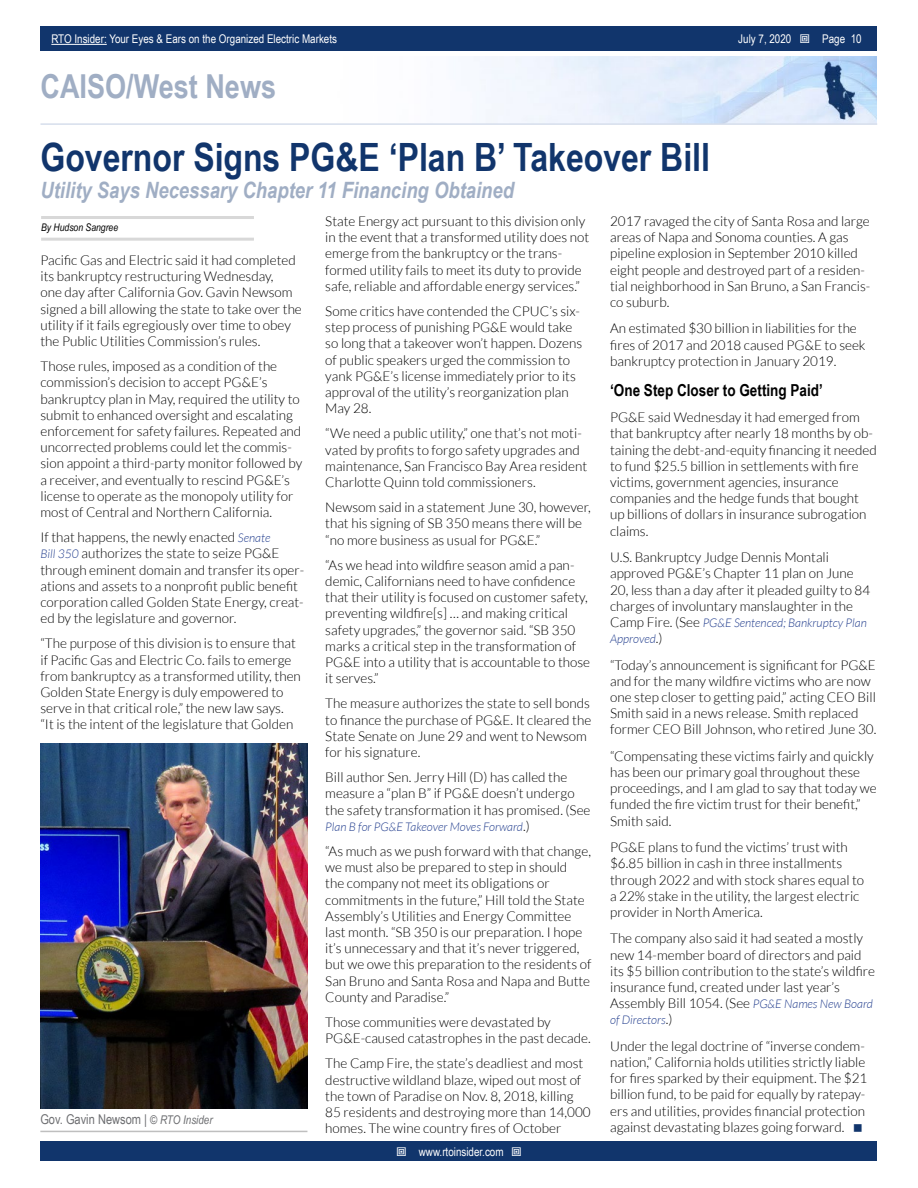
<style>
.page{position:relative;width:918px;height:1188px;background:#fff}
.page>*{position:absolute;margin:0;border:0;box-sizing:border-box;transform-origin:0 0}
.t1{font:700 39px "Arial Narrow";color:#11356c}
.t2{font:700 33px "Arial Narrow";color:#a0aec4}
.t3{font:italic 700 22.5px "Arial Narrow";color:#a0aec4}
.t4{font:700 16.5px "Arial Narrow";color:#000}
.t5{font:300 13.5px/16.2px "Lato";color:#000}
.t6{font:13.5px "Arial Narrow";color:#6d6e71}
.t7{font:italic 300 12px/16.2px "Lato";color:#25408f}
.t8{font:12px "Arial Narrow";color:#fff}
.t9{font:italic 10.5px "Arial Narrow";color:#000}
.s1{font-style:normal;font-size:13.5px;color:#000}
.s2{font-style:italic;font-size:12px;color:#25408f}
.s3{font-style:italic;font-size:12px}
</style>
<div class="page">
<div style="left:41px;top:1142px;width:836px;height:19px;background:#11356c"></div>
<div style="left:41px;top:27px;width:836px;height:24px;background:#11356c"></div>
<hr style="left:51px;top:44px;width:56px;height:1px;background:#fff">
<img style="left:474px;top:56px;width:403px;height:67px">
<hr style="left:40px;top:123px;width:837px;height:2px;background:#d6deec">
<hr style="left:41px;top:216px;width:213px;height:3px;background:#d8d8d8">
<hr style="left:41px;top:238px;width:213px;height:3px;background:#d8d8d8">
<hr style="left:40px;top:1131px;width:267px;height:1px;background:#bfbfbf">
<img style="left:41px;top:743px;width:266px;height:366px">
<p class="t8" style="left:51px;top:30px;width:287px">RTO Insider: Your Eyes &amp; Ears on the Organized Electric Markets</p>
<p class="t8" style="left:738px;top:30px;width:55px">July 7, 2020</p>
<p class="t8" style="left:822px;top:30px;width:41px">Page 10</p>
<h2 class="t2" style="left:40px;top:61px;width:237px">CAISO/West News</h2>
<h1 class="t1" style="left:40px;top:128px;width:671px">Governor Signs PG&amp;E ‘Plan B’ Takeover Bill</h1>
<h3 class="t3" style="left:40px;top:173px;width:475px">Utility Says Necessary Chapter 11 Financing Obtained</h3>
<p class="t9" style="left:41px;top:220px;width:79px">By Hudson Sangree</p>
<p class="t5" style="left:325px;top:213px;width:266px">State Energy act pursuant to this division only in the event that a transformed utility does not emerge from the bankruptcy or the trans&shy;formed utility fails to meet its duty to provide safe, reliable and affordable energy services.”</p>
<p class="t5" style="left:325px;top:303px;width:258px">Some critics have contended the CPUC’s six&shy;step process of punishing PG&amp;E would take so long that a takeover won’t happen. Dozens of public speakers urged the commission to yank PG&amp;E’s license immediately prior to its approval of the utility’s reorganization plan May 28.</p>
<p class="t5" style="left:325px;top:425px;width:263px">“We need a public utility,” one that’s not moti&shy;vated by profits to forgo safety upgrades and maintenance, San Francisco Bay Area resident Charlotte Quinn told commissioners.</p>
<p class="t5" style="left:325px;top:499px;width:267px">Newsom said in a statement June 30, however, that his signing of SB 350 means there will be “no more business as usual for PG&amp;E.”</p>
<p class="t5" style="left:325px;top:557px;width:266px">“As we head into wildfire season amid a pan&shy;demic, Californians need to have confidence that their utility is focused on customer safety, preventing wildfire[s] … and making critical safety upgrades,” the governor said. “SB 350 marks a critical step in the transformation of PG&amp;E into a utility that is accountable to those it serves.”</p>
<p class="t5" style="left:325px;top:695px;width:267px">The measure authorizes the state to sell bonds to finance the purchase of PG&amp;E. It cleared the State Senate on June 29 and went to Newsom for his signature.</p>
<p class="t5" style="left:325px;top:769px;width:267px">Bill author Sen. Jerry Hill (D) has called the measure a “plan B” if PG&amp;E doesn’t undergo the safety transformation it has promised. (See</p>
<p class="t7" style="left:325px;top:819px;width:206px">Plan B for PG&amp;E Takeover Moves Forward<span class="s1">.)</span></p>
<p class="t5" style="left:325px;top:843px;width:268px">“As much as we push forward with that change, we must also be prepared to step in should<br>the company not meet its obligations or commitments in the future,” Hill told the State Assembly’s Utilities and Energy Committee last month. “SB 350 is our preparation. I hope it’s unnecessary and that it’s never triggered, but we owe this preparation to the residents of San Bruno and Santa Rosa and Napa and Butte County and Paradise.”</p>
<p class="t5" style="left:325px;top:1014px;width:267px">Those communities were devastated by<br>PG&amp;E-caused catastrophes in the past decade.</p>
<p class="t5" style="left:325px;top:1055px;width:267px">The Camp Fire, the state’s deadliest and most destructive wildland blaze, wiped out most of the town of Paradise on Nov. 8, 2018, killing 85 residents and destroying more than 14,000 homes. The wine country fires of October</p>
<p class="t5" style="left:610px;top:213px;width:262px">2017 ravaged the city of Santa Rosa and large areas of Napa and Sonoma counties. A gas pipeline explosion in September 2010 killed eight people and destroyed part of a residen&shy;tial neighborhood in San Bruno, a San Francis&shy;co suburb.</p>
<p class="t5" style="left:610px;top:320px;width:257px">An estimated $30 billion in liabilities for the fires of 2017 and 2018 caused PG&amp;E to seek bankruptcy protection in January 2019.</p>
<p class="t4" style="left:610px;top:378px;width:214px">‘One Step Closer to Getting Paid’</p>
<p class="t5" style="left:610px;top:409px;width:268px">PG&amp;E said Wednesday it had emerged from that bankruptcy after nearly 18 months by ob&shy;taining the debt-and-equity financing it needed to fund $25.5 billion in settlements with fire victims, government agencies, insurance companies and the hedge funds that bought up billions of dollars in insurance subrogation claims.</p>
<p class="t5" style="left:610px;top:549px;width:262px">U.S. Bankruptcy Judge Dennis Montali approved PG&amp;E’s Chapter 11 plan on June 20, less than a day after it pleaded guilty to 84 charges of involuntary manslaughter in the</p>
<p class="t7" style="left:610px;top:615px;width:258px"><span class="s1">Camp Fire. (See</span> PG&amp;E Sentenced; Bankruptcy Plan<br>Approved<span class="s1">.)</span></p>
<p class="t5" style="left:610px;top:657px;width:268px">“Today’s announcement is significant for PG&amp;E and for the many wildfire victims who are now one step closer to getting paid,” acting CEO Bill Smith said in a news release. Smith replaced former CEO Bill Johnson, who retired June 30.</p>
<p class="t5" style="left:610px;top:748px;width:268px">“Compensating these victims fairly and quickly has been our primary goal throughout these proceedings, and I am glad to say that today we funded the fire victim trust for their benefit,” Smith said.</p>
<p class="t5" style="left:610px;top:839px;width:256px">PG&amp;E plans to fund the victims’ trust with $6.85 billion in cash in three installments through 2022 and with stock shares equal to a 22% stake in the utility, the largest electric provider in North America.</p>
<p class="t5" style="left:610px;top:931px;width:267px">The company also said it had seated a mostly new 14-member board of directors and paid its $5 billion contribution to the state’s wildfire insurance fund, created under last year’s Assembly Bill 1054. (See <span class="s2">PG&amp;E Names New Board</span></p>
<p class="t7" style="left:610px;top:1012px;width:64px">of Directors<span class="s1">.)</span></p>
<p class="t5" style="left:610px;top:1038px;width:259px">Under the legal doctrine of “inverse condem&shy;nation,” California holds utilities strictly liable for fires sparked by their equipment. The $21 billion fund, to be paid for equally by ratepay&shy;ers and utilities, provides financial protection against devastating blazes going forward.</p>
<p class="t5" style="left:40px;top:252px;width:263px">Pacific Gas and Electric said it had completed its bankruptcy restructuring Wednesday,<br>one day after California Gov. Gavin Newsom signed a bill allowing the state to take over the utility if it fails egregiously over time to obey the Public Utilities Commission’s rules.</p>
<p class="t5" style="left:40px;top:358px;width:263px">Those rules, imposed as a condition of the commission’s decision to accept PG&amp;E’s bankruptcy plan in May, required the utility to submit to enhanced oversight and escalating enforcement for safety failures. Repeated and uncorrected problems could let the commis&shy;sion appoint a third-party monitor followed by a receiver, and eventually to rescind PG&amp;E’s license to operate as the monopoly utility for most of Central and Northern California.</p>
<p class="t5" style="left:40px;top:529px;width:265px">If that happens, the newly enacted <span class="s2">Senate<br>Bill 350</span> authorizes the state to seize PG&amp;E through eminent domain and transfer its oper&shy;ations and assets to a nonprofit public benefit corporation called Golden State Energy, creat&shy;ed by the legislature and governor.</p>
<p class="t5" style="left:40px;top:635px;width:262px">“The purpose of this division is to ensure that if Pacific Gas and Electric Co. fails to emerge from bankruptcy as a transformed utility, then Golden State Energy is duly empowered to serve in that critical role,” the new law says.<br>“It is the intent of the legislature that Golden</p>
<p class="t6" style="left:40px;top:1109px;width:174px">Gov. Gavin Newsom | <span class="s3">© RTO Insider</span></p>
<p class="t8" style="left:419px;top:1143px;width:86px">www.rtoinsider.com</p>
</div>
